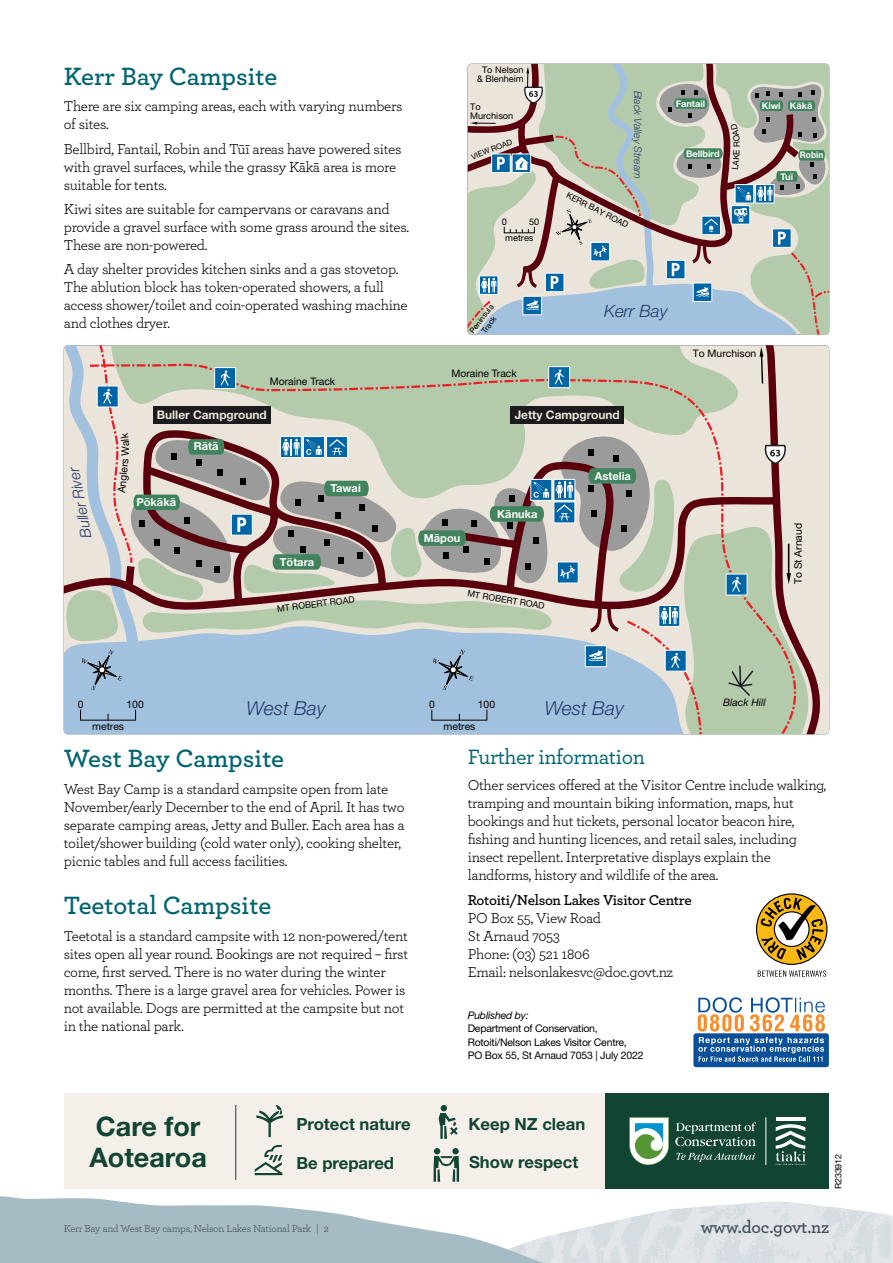
<style>
.page{position:relative;width:893px;height:1263px;background:#fff}
.page>*{position:absolute;margin:0;border:0;box-sizing:border-box;transform-origin:0 0}
.t1{font:700 27px/30.3px "Helvetica Neue LT Pro";color:#114432}
.t2{font:600 26.25px "Archer";color:#006470}
.t3{font:500 21.75px "Archer";letter-spacing:-.02em;color:#006470}
.t4{font:italic 300 19.2px "Helvetica Neue";color:#243969}
.t5{font:600 18px "Archer";letter-spacing:-.01em;color:#444e57}
.t6{font:italic 300 16.95px "Helvetica Neue LT Pro";color:#243969}
.t7{font:700 16.65px "Helvetica Neue LT Pro";color:#114432}
.t8{font:15px/18px "Archer";letter-spacing:-.02em;color:#000}
.t9{font:600 15px "Archer";letter-spacing:-.02em;color:#000}
.t10{font:italic 300 14.85px "Helvetica Neue";color:#243969}
.t11{font:700 11.85px "Helvetica Neue";color:#ebe5da}
.t12{font:700 11.1px "Helvetica Neue LT Std";color:#fff}
.t13{font:10.5px/13.5px "Helvetica Neue LT Pro";letter-spacing:-.02em;color:#000}
.t14{font:10.5px "Archer";letter-spacing:-.02em;color:#444e57}
.t15{font:italic 300 10.5px "Helvetica Neue LT Pro";color:#243969}
.t16{font:italic 10.5px "Helvetica Neue LT Pro";letter-spacing:-.02em;color:#000}
.t17{font:10.35px "Helvetica Neue LT Std";color:#000}
.t18{font:10.35px "Helvetica Neue";color:#000}
.t19{font:italic 10.35px "Helvetica Neue LT Std";color:#000}
.t20{font:9.15px/9px "Helvetica Neue LT Std";color:#000}
.t21{font:700 9.15px "Helvetica Neue LT Pro";color:#fff}
.t22{font:700 9.15px "Helvetica Neue LT Pro";color:#fff;scale:.92 1}
.t23{font:9px "Helvetica Neue LT Pro";letter-spacing:-.02em;color:#000}
.t24{font:8.85px "Helvetica Neue";color:#000}
.t25{font:8.55px "Helvetica Neue LT Std";color:#000}
.t26{font:7.8px/9.4px "Helvetica Neue LT Pro";color:#000;text-align:center}
</style>
<div class="page">
<img style="left:745px;top:1201px;width:148px;height:62px">
<svg style="left:0;top:1196px;width:745px;height:67px;fill:#a5bcc4"></svg>
<div style="left:64px;top:1093px;width:560px;height:96px;background:#f4f0e9"></div>
<div style="left:605px;top:1093px;width:224px;height:96px;background:#114432"></div>
<svg style="left:629px;top:1117px;width:40px;height:48px;background:#9ec4b0"></svg>
<svg style="left:676px;top:1152px;width:79px;height:10px"></svg>
<svg style="left:675px;top:1122px;width:81px;height:24px"></svg>
<hr style="left:776px;top:1117px;width:29px;height:4px;background:#fff">
<svg style="left:776px;top:1124px;width:29px;height:41px"></svg>
<hr style="left:766px;top:1117px;width:1px;height:48px;background:#fff">
<hr style="left:235px;top:1105px;width:1px;height:75px;background:#114432">
<svg style="left:255px;top:1145px;width:27px;height:30px"></svg>
<svg style="left:256px;top:1105px;width:27px;height:32px"></svg>
<svg style="left:434px;top:1148px;width:25px;height:34px"></svg>
<svg style="left:439px;top:1105px;width:19px;height:34px"></svg>
<svg style="left:756px;top:893px;width:72px;height:84px"></svg>
<div style="left:693px;top:1033px;width:136px;height:34px;background:#095099;border-radius:3px"></div>
<svg style="left:698px;top:997px;width:127px;height:34px"></svg>
<svg style="left:698px;top:1037px;width:126px;height:25px"></svg>
<svg style="left:468px;top:64px;width:361px;height:271px;background:#b6beb6"></svg>
<svg style="left:64px;top:345px;width:745px;height:389px;background:#b1b9b4"></svg>
<h2 class="t2" style="left:64px;top:56px;width:215px">Kerr Bay Campsite</h2>
<p class="t8" style="left:64px;top:97px;width:340px">There are six camping areas, each with varying numbers of sites.</p>
<p class="t8" style="left:64px;top:139px;width:339px">Bellbird, Fantail, Robin and Tūī areas have powered sites with gravel surfaces, while the grassy Kākā area is more suitable for tents.</p>
<p class="t8" style="left:64px;top:199px;width:347px">Kiwi sites are suitable for campervans or caravans and provide a gravel surface with some grass around the sites.<br>These are non-powered.</p>
<p class="t8" style="left:64px;top:260px;width:345px">A day shelter provides kitchen sinks and a gas stovetop.<br>The ablution block has token-operated showers, a full access shower/toilet and coin-operated washing machine and clothes dryer.</p>
<p class="t18" style="left:270px;top:374px;width:67px">Moraine Track</p>
<p class="t20" style="left:477px;top:65px;width:48px;text-align:center">To Nelson &amp; Blenheim</p>
<p class="t20" style="left:470px;top:102px;width:45px">To<br>Murchison</p>
<p class="t26" style="left:470px;top:153px;width:45px;rotate:-22deg">VIEW ROAD</p>
<p class="t20" style="left:505px;top:213px;width:30px;line-height:16.4px;text-indent:-4px">0 metres</p>
<p class="t20" style="left:529px;top:217px;width:12px">50</p>
<p class="t26" style="left:467px;top:329px;width:36px;rotate:-52deg">Peninsula<br>Track</p>
<p class="t18" style="left:451px;top:366px;width:67px">Moraine Track</p>
<p class="t15" style="left:644px;top:90px;width:90px;rotate:90deg">Black Valley Stream</p>
<p class="t25" style="left:569px;top:190px;width:70px;rotate:27deg">KERR BAY ROAD</p>
<p class="t21" style="left:676px;top:98px;width:31px">Fantail</p>
<p class="t21" style="left:762px;top:100px;width:52px">Kiwi Kākā</p>
<p class="t21" style="left:686px;top:148px;width:35px">Bellbird</p>
<p class="t22" style="left:800px;top:150px;width:27px">Robin</p>
<p class="t21" style="left:780px;top:171px;width:14px">Tuī</p>
<p class="t6" style="left:604px;top:301px;width:65px">Kerr Bay</p>
<p class="t17" style="left:693px;top:348px;width:65px">To Murchison</p>
<p class="t10" style="left:75px;top:540px;width:73px;rotate:-100deg">Buller River</p>
<p class="t11" style="left:157px;top:406px;width:111px">Buller Campground</p>
<p class="t11" style="left:515px;top:406px;width:106px">Jetty Campground</p>
<p class="t17" style="left:116px;top:485px;width:25px;rotate:-84deg">ngler</p>
<p class="t12" style="left:136px;top:495px;width:41px">Pōkākā</p>
<p class="t12" style="left:194px;top:439px;width:26px">Rātā</p>
<p class="t12" style="left:331px;top:481px;width:32px">Tawai</p>
<p class="t12" style="left:280px;top:555px;width:36px">Tōtara</p>
<p class="t12" style="left:424px;top:531px;width:38px">Māpou</p>
<p class="t12" style="left:497px;top:507px;width:42px">Kānuka</p>
<p class="t12" style="left:595px;top:469px;width:37px">Astelia</p>
<p class="t24" style="left:276px;top:602px;width:80px;rotate:-7deg">MT ROBERT ROAD</p>
<p class="t24" style="left:468px;top:587px;width:80px;rotate:9deg">MT ROBERT ROAD</p>
<p class="t17" style="left:792px;top:584px;width:63px;rotate:-90deg">To St Arnaud</p>
<p class="t17" style="left:78px;top:698px;width:7px">0</p>
<p class="t17" style="left:478px;top:698px;width:19px">100</p>
<p class="t17" style="left:92px;top:720px;width:33px">metres</p>
<p class="t17" style="left:127px;top:698px;width:19px">100</p>
<p class="t17" style="left:429px;top:698px;width:7px">0</p>
<p class="t4" style="left:247px;top:692px;width:81px">West Bay</p>
<p class="t17" style="left:444px;top:720px;width:33px">metres</p>
<p class="t4" style="left:545px;top:692px;width:81px">West Bay</p>
<p class="t19" style="left:723px;top:696px;width:44px">Black Hill</p>
<h2 class="t2" style="left:64px;top:739px;width:222px">West Bay Campsite</h2>
<p class="t8" style="left:64px;top:779px;width:342px">West Bay Camp is a standard campsite open from late November/early December to the end of April. It has two separate camping areas, Jetty and Buller. Each area has a toilet/shower building (cold water only), cooking shelter, picnic tables and full access facilities.</p>
<h2 class="t2" style="left:64px;top:886px;width:209px">Teetotal Campsite</h2>
<p class="t8" style="left:64px;top:926px;width:346px">Teetotal is a standard campsite with 12 non-powered/tent sites open all year round. Bookings are not required – first come, first served. There is no water during the winter months. There is a large gravel area for vehicles. Power is not available. Dogs are permitted at the campsite but not in the national park.</p>
<h3 class="t3" style="left:468px;top:741px;width:179px">Further information</h3>
<p class="t8" style="left:468px;top:776px;width:360px">Other services offered at the Visitor Centre include walking, tramping and mountain biking information, maps, hut bookings and hut tickets, personal locator beacon hire, fishing and hunting licences, and retail sales, including insect repellent. Interpretative displays explain the landforms, history and wildlife of the area.</p>
<p class="t9" style="left:468px;top:888px;width:225px">Rotoiti/Nelson Lakes Visitor Centre</p>
<p class="t8" style="left:468px;top:908px;width:207px">PO Box 55, View Road<br>St Arnaud 7053<br>Phone: (03) 521 1806<br>Email: nelsonlakesvc@doc.govt.nz</p>
<p class="t16" style="left:468px;top:1008px;width:62px">Published by:</p>
<p class="t13" style="left:468px;top:1021px;width:177px">Department of Conservation,<br>Rotoiti/Nelson Lakes Visitor Centre,<br>PO Box 55, St Arnaud 7053 | July 2022</p>
<h1 class="t1" style="left:89px;top:1111px;width:119px">Care for<br>Aotearoa</h1>
<p class="t7" style="left:296px;top:1113px;width:116px">Protect nature</p>
<p class="t7" style="left:296px;top:1152px;width:99px">Be prepared</p>
<p class="t7" style="left:468px;top:1114px;width:118px">Keep NZ clean</p>
<p class="t7" style="left:469px;top:1152px;width:111px">Show respect</p>
<p class="t23" style="left:833px;top:1189px;width:37px;rotate:-90deg">R233912</p>
<p class="t14" style="left:64px;top:1221px;width:266px">Kerr Bay and West Bay camps, Nelson Lakes National Park | 2</p>
<p class="t5" style="left:701px;top:1214px;width:130px">www.doc.govt.nz</p>
</div>
